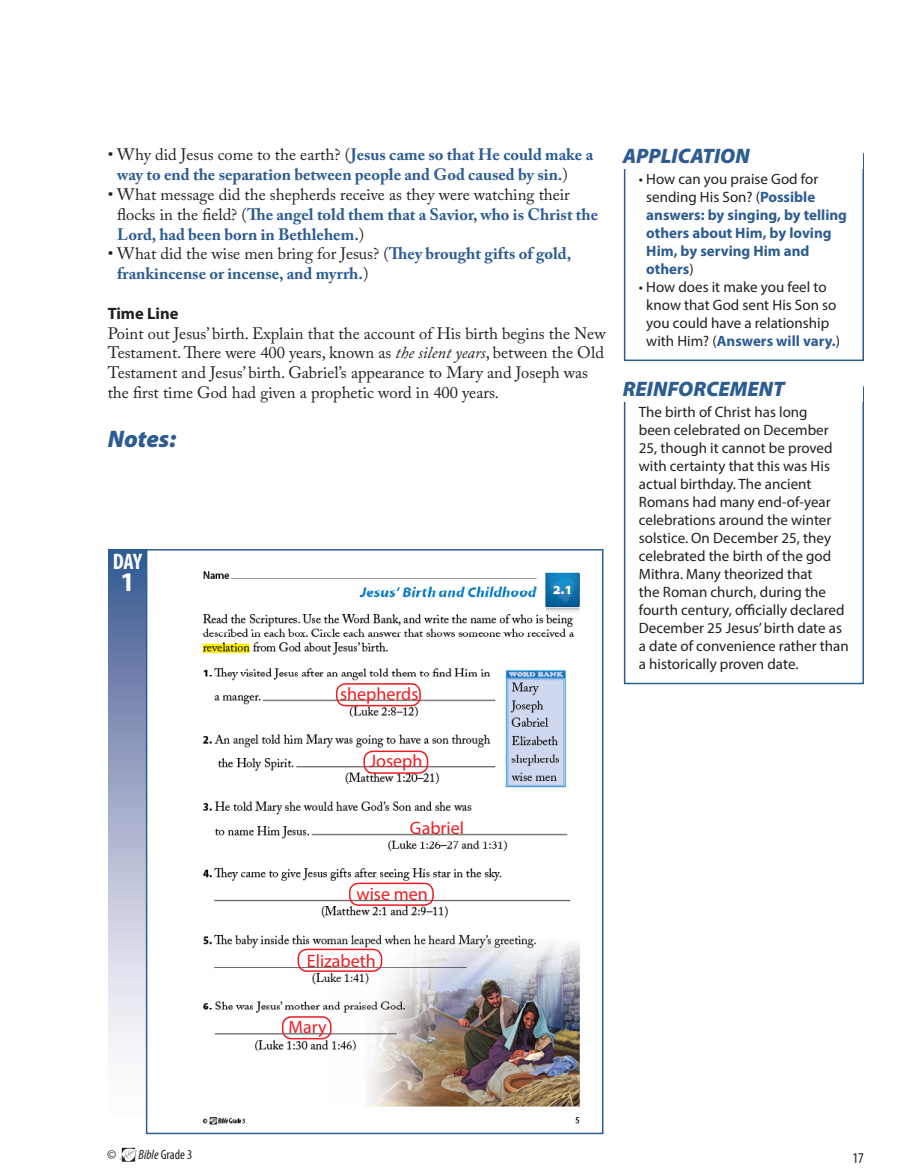
<style>
.page{position:relative;width:905px;height:1176px;background:#fff}
.page>*{position:absolute;margin:0;border:0;box-sizing:border-box;transform-origin:0 0}
.Sidebars{font:700 27px "Myriad Pro";color:#fff}
.Body_Text{font:italic 900 24px "Myriad Pro";color:#2c5c92}
.Sidebars-2{font:700 condensed 22.5px "Myriad Pro";color:#fff}
.t1{font:italic 900 21px "Myriad Pro";color:#2c5c92}
.Answers{font:18px "Myriad Pro";color:#ee1d23}
.Body_Text-2{font:16.5px/19.8px "Adobe Caslon Pro";color:#231f20}
.Body_Text-3{font:700 16.5px/19.8px "Adobe Caslon Pro";color:#2c5c92}
.Body_Text-4{font:700 16.5px "Myriad Pro";color:#231f20}
.Sidebars-3{font:15px/18px "Myriad Pro";color:#231f20}
.Sidebars-4{font:700 15px/18px "Myriad Pro";color:#2c5c92}
.t2{font:condensed 15px "Myriad Pro";color:#231f20}
.t3{font:condensed 13.5px "Myriad Pro";color:#231f20}
.s1{font-weight:400;color:#231f20}
.s2{font-weight:700;color:#2c5c92}
.s3{font-style:italic}
</style>
<div class="page">
<svg style="left:108px;top:549px;width:38px;height:585px"></svg>
<img style="left:202px;top:571px;width:378px;height:554px">
<div style="left:146px;top:549px;width:457px;height:585px;border:2px solid #2c5c92"></div>
<div style="left:624px;top:153px;width:240px;height:208px;border:2px solid #2c5c92"></div>
<div style="left:623px;top:142px;width:239px;height:26px;background:#fff"></div>
<div style="left:624px;top:386px;width:240px;height:298px;border:2px solid #2c5c92"></div>
<div style="left:623px;top:375px;width:239px;height:26px;background:#fff"></div>
<svg style="left:120px;top:1147px;width:16px;height:15px"></svg>
<div style="left:336px;top:683px;width:85px;height:23px;border:2px solid #ee1d23;border-radius:9px"></div>
<div style="left:363px;top:750px;width:65px;height:23px;border:2px solid #ee1d23;border-radius:9px"></div>
<div style="left:349px;top:882px;width:85px;height:23px;border:2px solid #ee1d23;border-radius:9px"></div>
<div style="left:297px;top:948px;width:85px;height:23px;border:2px solid #ee1d23;border-radius:9px"></div>
<div style="left:282px;top:1016px;width:49px;height:23px;border:2px solid #ee1d23;border-radius:9px"></div>
<p class="Body_Text-3" style="left:117px;top:145px;width:477px;text-indent:-10px"><span class="s1">• Why did Jesus come to the earth? (</span>Jesus came so that He could make a way to end the separation between people and God caused by sin.<span class="s1">)</span></p>
<p class="Body_Text-2" style="left:117px;top:184px;width:482px;text-indent:-10px">• What message did the shepherds receive as they were watching their flocks in the field? (<span class="s2">The angel told them that a Savior, who is Christ the<br>Lord, had been born in Bethlehem.</span>)</p>
<p class="Body_Text-3" style="left:117px;top:244px;width:455px;text-indent:-10px"><span class="s1">• What did the wise men bring for Jesus? (</span>They brought gifts of gold, frankincense or incense, and myrrh.<span class="s1">)</span></p>
<p class="Body_Text-4" style="left:108px;top:302px;width:72px">Time Line</p>
<p class="Body_Text-2" style="left:108px;top:323px;width:499px">Point out Jesus’ birth. Explain that the account of His birth begins the New Testament. There were 400 years, known as <span class="s3">the silent years</span>, between the Old Testament and Jesus’ birth. Gabriel’s appearance to Mary and Joseph was the first time God had given a prophetic word in 400 years.</p>
<p class="Body_Text" style="left:108px;top:422px;width:70px">Notes:</p>
<p class="Sidebars-2" style="left:113px;top:547px;width:31px">DAY</p>
<p class="Sidebars" style="left:120px;top:564px;width:16px">1</p>
<p class="Answers" style="left:340px;top:682px;width:80px">shepherds</p>
<p class="t1" style="left:623px;top:142px;width:128px">APPLICATION</p>
<p class="Sidebars-4" style="left:646px;top:169px;width:202px;text-indent:-7px"><span class="s1">• How can you praise God for sending His Son? (</span>Possible answers: by singing, by telling others about Him, by loving<br>Him, by serving Him and others<span class="s1">)</span></p>
<p class="Sidebars-3" style="left:646px;top:278px;width:195px;text-indent:-7px">• How does it make you feel to know that God sent His Son so you could have a relationship with Him? (<span class="s2">Answers will vary.</span>)</p>
<p class="t1" style="left:623px;top:375px;width:163px">REINFORCEMENT</p>
<p class="Sidebars-3" style="left:639px;top:403px;width:211px">The birth of Christ has long<br>been celebrated on December<br>25, though it cannot be proved with certainty that this was His actual birthday. The ancient<br>Romans had many end-of-year celebrations around the winter solstice. On December 25, they celebrated the birth of the god<br>Mithra. Many theorized that<br>the Roman church, during the fourth century, officially declared<br>December 25 Jesus’ birth date as a date of convenience rather than a historically proven date.</p>
<p class="Answers" style="left:369px;top:750px;width:54px">Joseph</p>
<p class="Answers" style="left:410px;top:816px;width:56px">Gabriel</p>
<p class="Answers" style="left:356px;top:882px;width:73px">wise men</p>
<p class="Answers" style="left:307px;top:949px;width:70px">Elizabeth</p>
<p class="Answers" style="left:288px;top:1015px;width:40px">Mary</p>
<p class="t3" style="left:107px;top:1146px;width:11px">©</p>
<p class="t3" style="left:138px;top:1146px;width:55px"><span class="s3">Bible</span> Grade 3</p>
<p class="t2" style="left:852px;top:1148px;width:13px">17</p>
</div>
